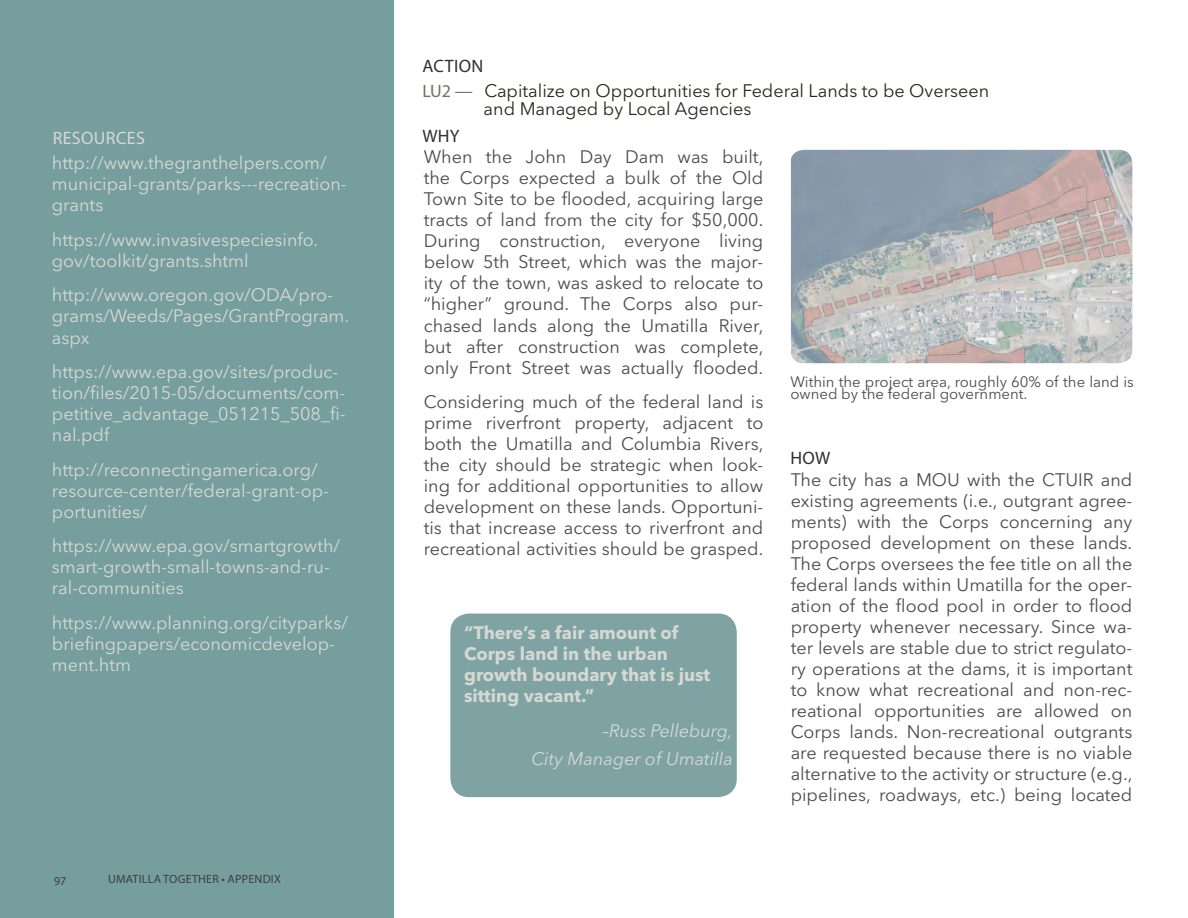
<style>
.page{position:relative;width:1188px;height:918px;background:#fff}
.page>*{position:absolute;margin:0;border:0;box-sizing:border-box;transform-origin:0 0}
.Body_content{font:18px/21px "Avenir Next LT Pro";color:#4b4c4d;text-align:justify}
.Body_content-2{font:18px/21px "Avenir Next LT Pro";color:#d6d9d3}
.Body_content-3{font:18px "Avenir Next LT Pro";color:#2e261d}
.Body_content-4{font:700 18px/21px "Avenir Next LT Pro";color:#d6d9d3}
.Body_content-5{font:italic 18px "Avenir Next LT Pro";color:#d6d9d3}
.subheaders{font:18px "Myriad Pro";letter-spacing:.02em;color:#312f30}
.subheaders-2{font:18px "Myriad Pro";letter-spacing:.02em;color:#d6d9d3}
.Body_Content_V2{font:15px/12px "Avenir Next LT Pro";color:#4b4c4d}
.t1{font:12px "Myriad Pro";letter-spacing:.02em;color:#3e3e3f}
.s1{font-family:"Myriad Pro";color:#736f69}
</style>
<div class="page">
<div style="left:0;top:0;width:393px;height:918px;background:#769e9e"></div>
<div style="left:451px;top:614px;width:285px;height:182px;background:#7fa3a3;border-radius:18px"></div>
<div style="left:450px;top:614px;width:287px;height:183px;border:2px solid #7fa3a3;border-radius:18px"></div>
<img style="left:790px;top:150px;width:342px;height:213px">
<p class="subheaders-2" style="left:53px;top:126px;width:94px">RESOURCES</p>
<p class="Body_content-2" style="left:52px;top:153px;width:296px">http://www.thegranthelpers.com/ municipal-grants/parks---recreation&shy;grants</p>
<p class="Body_content-2" style="left:52px;top:229px;width:268px">https://www.invasivespeciesinfo. gov/toolkit/grants.shtml</p>
<p class="Body_content-2" style="left:52px;top:285px;width:299px">http://www.oregon.gov/ODA/pro&shy;grams/Weeds/Pages/GrantProgram. aspx</p>
<p class="Body_content-2" style="left:52px;top:361px;width:295px">https://www.epa.gov/sites/produc&shy;tion/files/2015-05/documents/com&shy;petitive_advantage_051215_508_fi&shy;nal.pdf</p>
<p class="Body_content-2" style="left:52px;top:459px;width:278px">http://reconnectingamerica.org/ resource-center/federal-grant-op&shy;portunities/</p>
<p class="Body_content-2" style="left:52px;top:535px;width:290px">https://www.epa.gov/smartgrowth/ smart-growth-small-towns-and-ru&shy;ral-communities</p>
<p class="Body_content-2" style="left:52px;top:612px;width:298px">https://www.planning.org/cityparks/ briefingpapers/economicdevelop&shy;ment.htm</p>
<p class="t1" style="left:54px;top:873px;width:14px">97</p>
<p class="t1" style="left:108px;top:872px;width:174px">UMATILLA TOGETHER • APPENDIX</p>
<p class="subheaders" style="left:422px;top:55px;width:62px">ACTION</p>
<p class="Body_content-3" style="left:422px;top:80px;width:568px"><span class="s1">LU2 —</span> Capitalize on Opportunities for Federal Lands to be Overseen</p>
<p class="Body_content-3" style="left:484px;top:98px;width:269px">and Managed by Local Agencies</p>
<p class="subheaders" style="left:422px;top:125px;width:39px">WHY</p>
<p class="Body_content" style="left:424px;top:147px;width:341px">When the John Day Dam was built, the Corps expected a bulk of the Old Town Site to be flooded, acquiring large tracts of land from the city for $50,000.<br>During construction, everyone living below 5th Street, which was the major&shy;ity of the town, was asked to relocate to “higher” ground. The Corps also pur&shy;chased lands along the Umatilla River, but after construction was complete, only Front Street was actually flooded.</p>
<p class="Body_content" style="left:424px;top:391px;width:341px">Considering much of the federal land is prime riverfront property, adjacent to both the Umatilla and Columbia Rivers, the city should be strategic when look&shy;ing for additional opportunities to allow development on these lands. Opportuni&shy;tis that increase access to riverfront and recreational activities should be grasped.</p>
<p class="Body_content-4" style="left:464px;top:622px;width:248px">“There’s a fair amount of<br>Corps land in the urban growth boundary that is just sitting vacant.”</p>
<p class="Body_content-5" style="left:602px;top:720px;width:132px">–Russ Pelleburg,</p>
<p class="Body_content-5" style="left:531px;top:748px;width:203px">City Manager of Umatilla</p>
<p class="Body_Content_V2" style="left:790px;top:376px;width:345px">Within the project area, roughly 60% of the land is owned by the federal government.</p>
<p class="subheaders" style="left:790px;top:447px;width:42px">HOW</p>
<p class="Body_content" style="left:791px;top:470px;width:343px">The city has a MOU with the CTUIR and existing agreements (i.e., outgrant agree&shy;ments) with the Corps concerning any proposed development on these lands.<br>The Corps oversees the fee title on all the federal lands within Umatilla for the oper&shy;ation of the flood pool in order to flood property whenever necessary. Since wa&shy;ter levels are stable due to strict regulato&shy;ry operations at the dams, it is important to know what recreational and non-rec&shy;reational opportunities are allowed on Corps lands. Non-recreational outgrants are requested because there is no viable alternative to the activity or structure (e.g., pipelines, roadways, etc.) being located</p>
</div>
